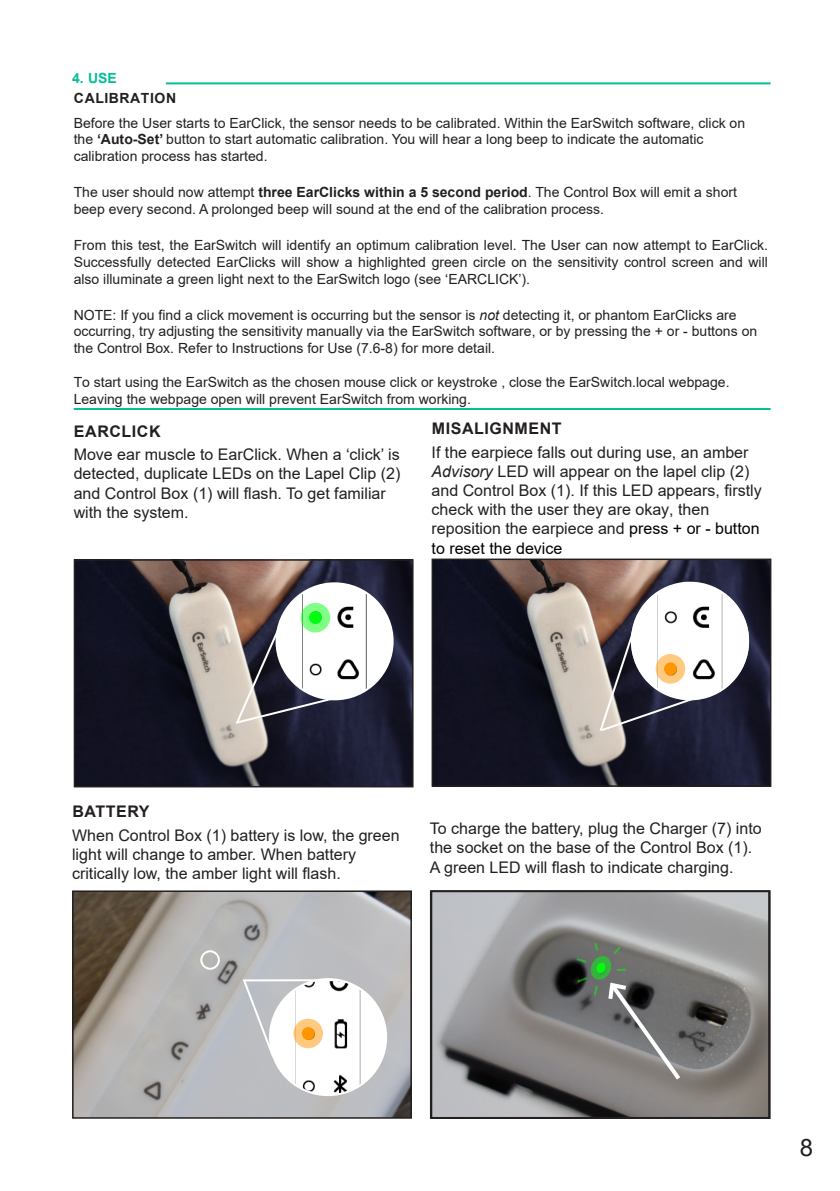
<style>
.page{position:relative;width:840px;height:1191px;background:#fff}
.page>*{position:absolute;margin:0;border:0;box-sizing:border-box;transform-origin:0 0}
.t1{font:24px "Arial";color:#231f20}
.t2{font:16px/19.2px "Arial";color:#231f20}
.t3{font:700 16px "Arial";letter-spacing:.035em;color:#231f20}
.t4{font:14px/16.8px "Arial";color:#231f20}
.t5{font:14px/16.8px "Arial";color:#231f20}
.t6{font:700 14px/20px "Arial";letter-spacing:.04em;color:#231f20}
.s1{color:#02bf95}
.s2{font-weight:700}
.s3{font-style:italic}
.s4{font-style:inherit}
.s5{color:#000}
</style>
<div class="page">
<img style="left:433px;top:893px;width:333px;height:222px">
<img style="left:434px;top:561px;width:334px;height:223px">
<div style="left:431px;top:558px;width:340px;height:229px;border:2px solid #231f20"></div>
<img style="left:75px;top:893px;width:333px;height:222px">
<div style="left:72px;top:890px;width:339px;height:228px;border:2px solid #231f20"></div>
<div style="left:430px;top:890px;width:340px;height:229px;border:2px solid #231f20"></div>
<img style="left:77px;top:562px;width:333px;height:222px">
<div style="left:74px;top:559px;width:339px;height:228px;border:2px solid #231f20"></div>
<div style="left:276px;top:583px;width:116px;height:116px;background:#fff;border-radius:50%"></div>
<img style="left:302px;top:583px;width:64px;height:116px">
<div style="left:200px;top:950px;width:20px;height:19px;border:2px solid #fff;border-radius:50%"></div>
<svg style="left:300px;top:603px;width:30px;height:29px"></svg>
<div style="left:309px;top:611px;width:12px;height:13px;background:#00ff0e;border-radius:50%"></div>
<div style="left:631px;top:583px;width:116px;height:116px;background:#fff;border-radius:50%"></div>
<img style="left:657px;top:583px;width:64px;height:116px">
<div style="left:270px;top:979px;width:116px;height:116px;background:#fff;border-radius:50%"></div>
<img style="left:295px;top:979px;width:65px;height:116px">
<hr style="left:243px;top:979px;width:95px;height:2px;background:#fff">
<svg style="left:242px;top:978px;width:33px;height:81px;background:#c5c7cb"></svg>
<svg style="left:293px;top:1018px;width:30px;height:30px"></svg>
<div style="left:301px;top:1027px;width:13px;height:12px;background:#ff9600;border-radius:50%"></div>
<hr style="left:166px;top:82px;width:604px;height:2px;background:#02bf95">
<svg style="left:574px;top:940px;width:109px;height:144px;background:#787b76"></svg>
<svg style="left:233px;top:622px;width:115px;height:104px"></svg>
<svg style="left:597px;top:622px;width:108px;height:111px"></svg>
<hr style="left:74px;top:408px;width:696px;height:2px;background:#02bf95">
<p class="t6" style="left:72px;top:68px;width:105px"><span class="s1">4. USE<br></span>CALIBRATION</p>
<p class="t4" style="left:74px;top:114px;width:672px">Before the User starts to EarClick, the sensor needs to be calibrated. Within the EarSwitch software, click on the <span class="s2">‘Auto-Set’</span> button to start automatic calibration. You will hear a long beep to indicate the automatic calibration process has started.</p>
<p class="t4" style="left:74px;top:184px;width:664px">The user should now attempt <span class="s2">three EarClicks within a 5 second period</span>. The Control Box will emit a short beep every second. A prolonged beep will sound at the end of the calibration process.</p>
<p class="t4" style="left:74px;top:237px;width:695px;text-align:justify">From this test, the EarSwitch will identify an optimum calibration level. The User can now attempt to EarClick.<br>Successfully detected EarClicks will show a highlighted green circle on the sensitivity control screen and will also illuminate a green light next to the EarSwitch logo (see ‘EARCLICK’).</p>
<p class="t4" style="left:74px;top:306px;width:684px">NOTE: If you find a click movement is occurring but the sensor is <span class="s3">not</span> detecting it, or phantom EarClicks are occurring, try adjusting the sensitivity manually via the EarSwitch software, or by pressing the + or - buttons on the Control Box. Refer to Instructions for Use (7.6-8) for more detail.</p>
<p class="t5" style="left:74px;top:373px;width:657px">To start using the EarSwitch as the chosen mouse click or keystroke , close the EarSwitch.local webpage.<br>Leaving the webpage open will prevent EarSwitch from working.</p>
<p class="t2" style="left:74px;top:419px;width:327px;line-height:23.2px"><span class="s2">EARCLICK<br></span>Move ear muscle to EarClick. When a ‘click’ is</p>
<p class="t2" style="left:74px;top:464px;width:328px">detected, duplicate LEDs on the Lapel Clip (2) and Control Box (1) will flash. To get familiar with the system<span class="s4">.</span></p>
<p class="t2" style="left:431px;top:417px;width:318px;line-height:23.2px"><span class="s2">MISALIGNMENT<br></span>If the earpiece <span class="s4">falls out</span> during use, an amber</p>
<p class="t2" style="left:431px;top:461px;width:331px"><span class="s3">Advisory</span> LED will appear on the lapel clip (2) and Control Box (1). If this LED appears, firstly check with the user they are okay, then r<span class="s4">eposition</span> the earpiece and <span class="s5">press + or - button to reset the device</span></p>
<p class="t3" style="left:72px;top:800px;width:79px">BATTERY</p>
<p class="t2" style="left:72px;top:825px;width:329px">When Control Box (1) battery is low, the green light will change to amber. When battery critically low, the amber light will flash.</p>
<p class="t2" style="left:429px;top:819px;width:333px">To charge the battery, plug the Charger (7) into the socket on the base of the Control Box (1).</p>
<p class="t2" style="left:429px;top:857px;width:305px">A green LED will flash to indicate charging.</p>
<p class="t1" style="left:799px;top:1131px;width:15px">8</p>
</div>
